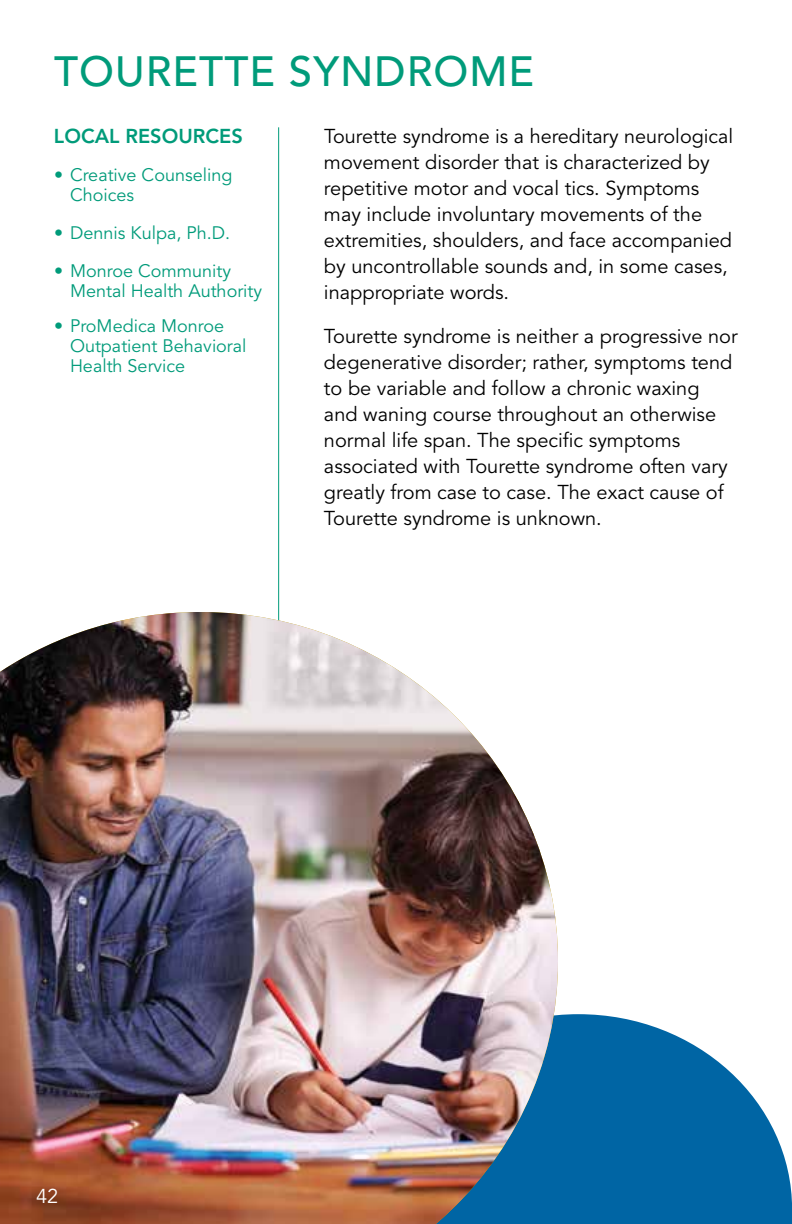
<style>
.page{position:relative;width:792px;height:1224px;background:#fff}
.page>*{position:absolute;margin:0;border:0;box-sizing:border-box;transform-origin:0 0}
.t1{font:500 42px "Avenir";letter-spacing:.025em;color:#009b7a}
.t2{font:20px/26px "Avenir";color:#000}
.t3{font:800 20px "Avenir";color:#009b7a}
.t4{font:20px "Avenir";color:#fff}
.t5{font:18px/20px "Avenir";color:#009b7a}
</style>
<div class="page">
<hr style="left:278px;top:127px;width:1px;height:1043px;background:#009b7a">
<svg style="left:558px;top:1014px;width:234px;height:210px;fill:#0065a4"></svg>
<img style="left:0;top:612px;width:558px;height:612px">
<div style="left:740px;top:1211px;width:52px;height:13px;background:#0065a4"></div>
<h1 class="t1" style="left:54px;top:47px;width:482px">TOURETTE SYNDROME</h1>
<p class="t3" style="left:54px;top:124px;width:190px">LOCAL RESOURCES</p>
<p class="t5" style="left:70px;top:165px;width:164px;text-indent:-16px">• Creative Counseling<br>Choices</p>
<p class="t5" style="left:54px;top:223px;width:178px">• Dennis Kulpa, Ph.D.</p>
<p class="t5" style="left:70px;top:261px;width:194px;text-indent:-16px">• Monroe Community<br>Mental Health Authority</p>
<p class="t5" style="left:70px;top:317px;width:178px;text-indent:-16px">• ProMedica Monroe<br>Outpatient Behavioral<br>Health Service</p>
<p class="t2" style="left:324px;top:123px;width:411px">Tourette syndrome is a hereditary neurological movement disorder that is characterized by repetitive motor and vocal tics. Symptoms may include involuntary movements of the extremities, shoulders, and face accompanied by uncontrollable sounds and, in some cases, inappropriate words.</p>
<p class="t2" style="left:324px;top:323px;width:415px">Tourette syndrome is neither a progressive nor degenerative disorder; rather, symptoms tend to be variable and follow a chronic waxing and waning course throughout an otherwise normal life span. The specific symptoms associated with Tourette syndrome often vary greatly from case to case. The exact cause of Tourette syndrome is unknown.</p>
<p class="t4" style="left:36px;top:1185px;width:24px">42</p>
</div>
